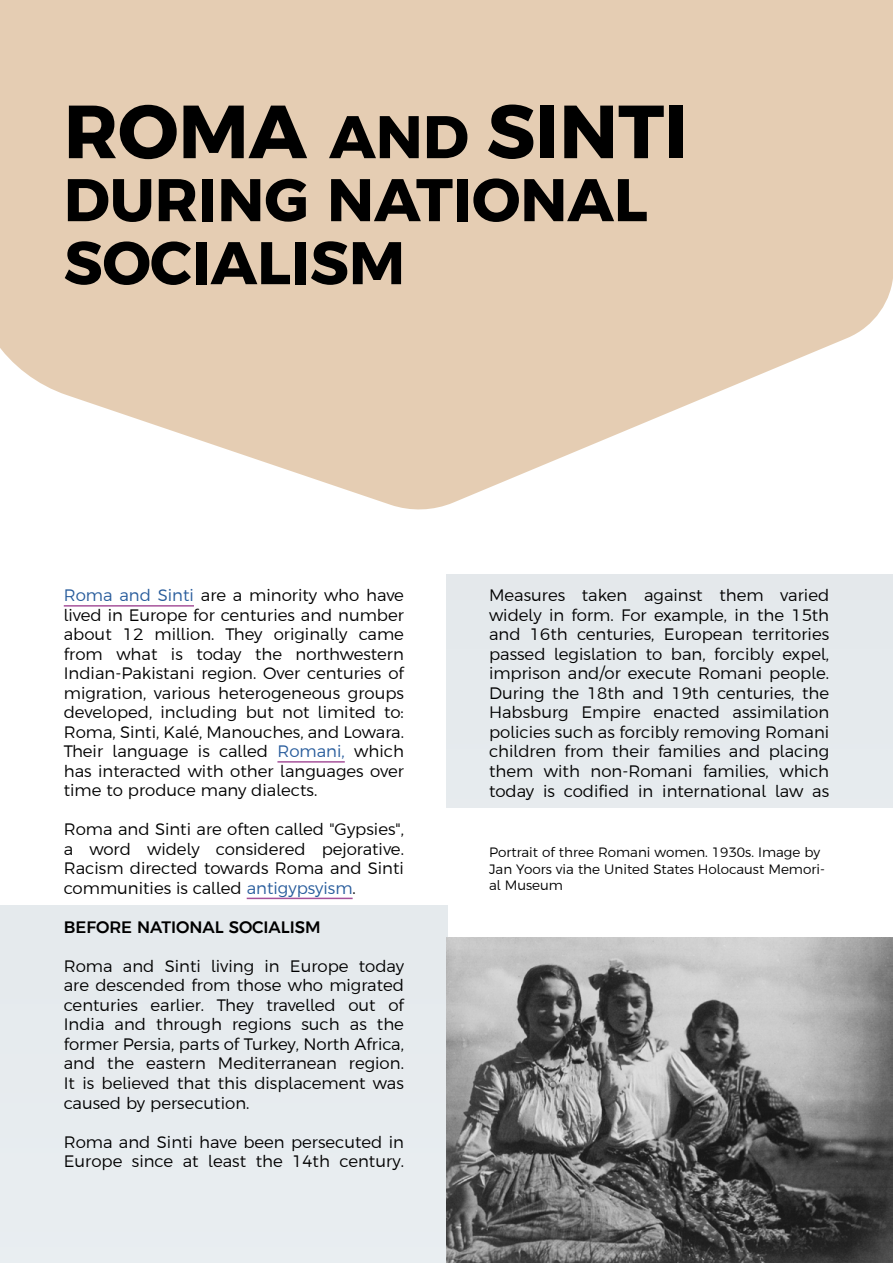
<style>
.page{position:relative;width:893px;height:1263px;background:#fff}
.page>*{position:absolute;margin:0;border:0;box-sizing:border-box;transform-origin:0 0}
.t1{font:700 75px "Argentum Sans";color:#000}
.t2{font:700 60px/63px "Argentum Sans";color:#000}
.t3{font:300 16.5px/19.5px "Argentum Sans";color:#000;text-align:justify}
.t4{font:500 16.5px "Argentum Sans";color:#000}
.t5{font:300 13.5px/16.5px "Argentum Sans";color:#000}
.s1{font-size:60px}
.s2{color:#275b9b}
</style>
<div class="page">
<svg style="left:0;top:0;width:893px;height:510px"></svg>
<div style="left:446px;top:575px;width:447px;height:233px;background:#e5eaed"></div>
<div style="left:0;top:906px;width:448px;height:357px;background:#e7ebee"></div>
<hr style="left:64px;top:605px;width:130px;height:2px;background:#a6539b">
<hr style="left:277px;top:761px;width:68px;height:2px;background:#a6539b">
<hr style="left:247px;top:898px;width:106px;height:1px;background:#a6539b">
<img style="left:446px;top:937px;width:447px;height:326px">
<h1 class="t1" style="left:64px;top:71px;width:626px">ROMA <span class="s1">AND</span> SINTI</h1>
<h2 class="t2" style="left:64px;top:163px;width:585px">DURING NATIONAL<br>SOCIALISM</h2>
<p class="t3" style="left:64px;top:584px;width:342px"><span class="s2">Roma and Sinti</span> are a minority who have lived in Europe for centuries and number about 12 million. They originally came from what is today the northwestern Indian-Pakistani region. Over centuries of migration, various heterogeneous groups developed, including but not limited to:<br>Roma, Sinti, Kalé, Manouches, and Lowara.<br>Their language is called <span class="s2">Romani,</span> which has interacted with other languages over time to produce many dialects.</p>
<p class="t3" style="left:64px;top:819px;width:342px">Roma and Sinti are often called "Gypsies", a word widely considered pejorative.<br>Racism directed towards Roma and Sinti communities is called <span class="s2">antigypsyism</span>.</p>
<p class="t4" style="left:64px;top:914px;width:258px">BEFORE NATIONAL SOCIALISM</p>
<p class="t3" style="left:64px;top:955px;width:342px">Roma and Sinti living in Europe today are descended from those who migrated centuries earlier. They travelled out of India and through regions such as the former Persia, parts of Turkey, North Africa, and the eastern Mediterranean region.<br>It is believed that this displacement was caused by persecution.</p>
<p class="t3" style="left:64px;top:1131px;width:342px">Roma and Sinti have been persecuted in<br>Europe since at least the 14th century.</p>
<p class="t3" style="left:489px;top:585px;width:342px">Measures taken against them varied widely in form. For example, in the 15th and 16th centuries, European territories passed legislation to ban, forcibly expel, imprison and/or execute Romani people.<br>During the 18th and 19th centuries, the Habsburg Empire enacted assimilation policies such as forcibly removing Romani children from their families and placing them with non-Romani families, which today is codified in international law as</p>
<p class="t5" style="left:489px;top:843px;width:337px">Portrait of three Romani women. 1930s. Image by<br>Jan Yoors via the United States Holocaust Memori&shy;al Museum</p>
</div>
